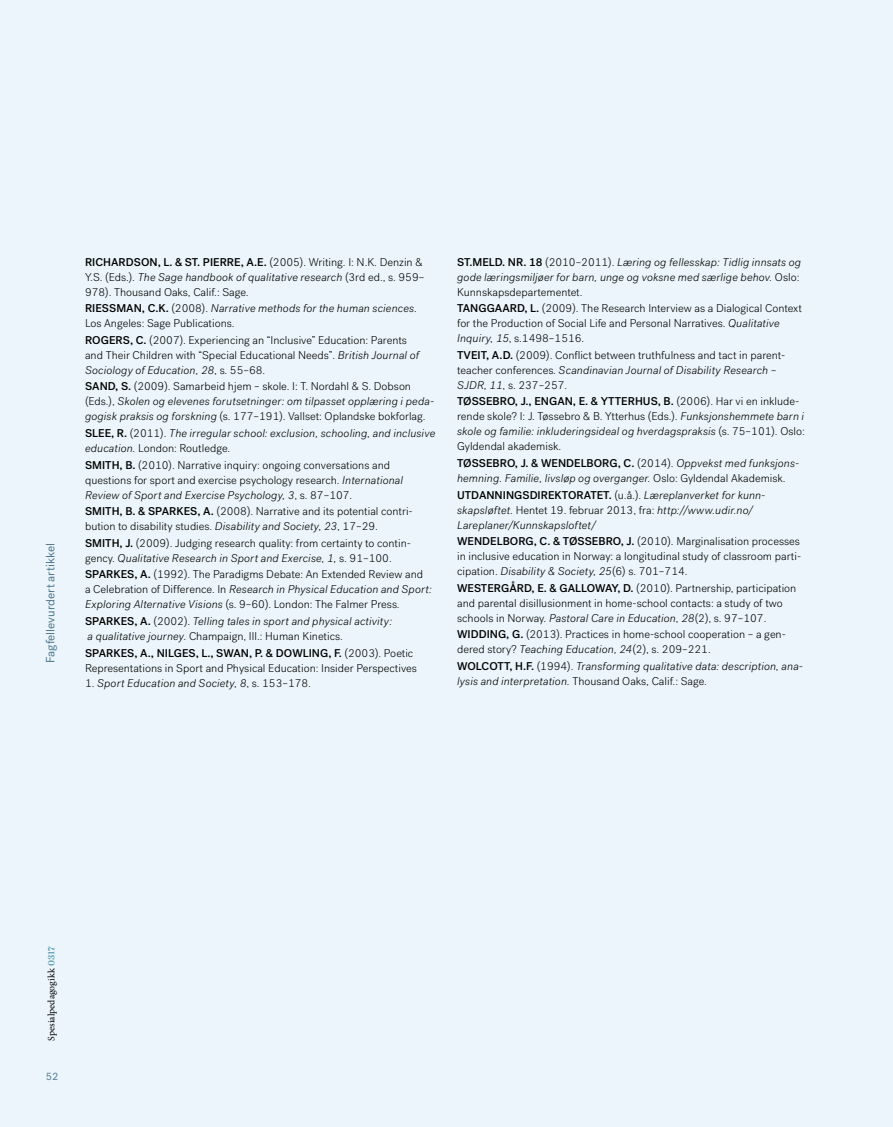
<style>
.page{position:relative;width:893px;height:1127px;background:#ebf5fb}
.page>*{position:absolute;margin:0;border:0;box-sizing:border-box;transform-origin:0 0}
.t1{font:12px "Post Grotesk";color:#507890}
.t2{font:300 11.25px/15px "Post Grotesk";color:#000}
.t3{font:italic 300 11.25px/15px "Post Grotesk";letter-spacing:.01em;color:#000}
.t4{font:10.5px "Post Grotesk";color:#507890}
.t5{font:9.75px "Minion Pro";letter-spacing:.005em;color:#000}
.s1{font-weight:500}
.s2{font-style:italic}
.s3{font-weight:500;font-style:normal}
.s4{font-style:normal}
.s5{font-family:"Ingeborg";font-weight:700;color:#65a1b7}
</style>
<div class="page">
<p class="t1" style="left:43px;top:663px;width:121px;rotate:-90deg">Fagfellevurdert artikkel</p>
<p class="t2" style="left:85px;top:254px;width:341px"><span class="s1">RICHARDSON, L. &amp; ST. PIERRE, A.E.</span> (2005). Writing. I: N.K. Denzin &amp;<br>Y.S. (Eds.). <span class="s2">The Sage handbook of qualitative research</span> (3rd ed., s. 959–<br>978). Thousand Oaks, Calif.: Sage.</p>
<p class="t3" style="left:85px;top:301px;width:334px"><span class="s3">RIESSMAN, C.K.</span> <span class="s4">(2008).</span> Narrative methods for the human sciences.<br><span class="s4">Los Angeles: Sage Publications.</span></p>
<p class="t2" style="left:85px;top:333px;width:336px"><span class="s1">ROGERS, C.</span> (2007). Experiencing an “Inclusive” Education: Parents and Their Children with “Special Educational Needs”. <span class="s2">British Journal of<br>Sociology of Education, 28</span>, s. 55–68.</p>
<p class="t2" style="left:85px;top:379px;width:351px"><span class="s1">SAND, S.</span> (2009). Samarbeid hjem – skole. I: T. Nordahl &amp; S. Dobson (Eds.), <span class="s2">Skolen og elevenes forutsetninger: om tilpasset opplæring i peda&shy;gogisk praksis og forskning</span> (s. 177–191). Vallset: Oplandske bokforlag.</p>
<p class="t3" style="left:85px;top:426px;width:352px"><span class="s3">SLEE, R.</span> <span class="s4">(2011).</span> The irregular school: exclusion, schooling, and inclusive education. <span class="s4">London: Routledge.</span></p>
<p class="t2" style="left:85px;top:457px;width:320px"><span class="s1">SMITH, B.</span> (2010). Narrative inquiry: ongoing conversations and questions for sport and exercise psychology research. <span class="s2">International<br>Review of Sport and Exercise Psychology, 3</span>, s. 87–107.</p>
<p class="t2" style="left:85px;top:504px;width:329px"><span class="s1">SMITH, B. &amp; SPARKES, A.</span> (2008). Narrative and its potential contri&shy;bution to disability studies. <span class="s2">Disability and Society, 23</span>, 17–29.</p>
<p class="t2" style="left:85px;top:536px;width:327px"><span class="s1">SMITH, J.</span> (2009). Judging research quality: from certainty to contin&shy;gency. <span class="s2">Qualitative Research in Sport and Exercise, 1,</span> s. 91–100.</p>
<p class="t2" style="left:85px;top:567px;width:348px"><span class="s1">SPARKES, A.</span> (1992). The Paradigms Debate: An Extended Review and<br>a Celebration of Difference. In <span class="s2">Research in Physical Education and Sport:<br>Exploring Alternative Visions</span> (s. 9–60). London: The Falmer Press.</p>
<p class="t3" style="left:85px;top:614px;width:309px"><span class="s3">SPARKES, A.</span> <span class="s4">(2002).</span> Telling tales in sport and physical activity: a qualitative journey. <span class="s4">Champaign, Ill.: Human Kinetics.</span></p>
<p class="t2" style="left:85px;top:645px;width:333px"><span class="s1">SPARKES, A., NILGES, L., SWAN, P. &amp; DOWLING, F.</span> (2003). Poetic<br>Representations in Sport and Physical Education: Insider Perspectives</p>
<p class="t3" style="left:85px;top:675px;width:228px"><span class="s4">1.</span> Sport Education and Society, 8<span class="s4">, s. 153–178.</span></p>
<p class="t3" style="left:457px;top:254px;width:346px"><span class="s3">ST.MELD. NR. 18</span> <span class="s4">(2010–2011).</span> Læring og fellesskap: Tidlig innsats og gode læringsmiljøer for barn, unge og voksne med særlige behov. <span class="s4">Oslo:<br>Kunnskapsdepartementet.</span></p>
<p class="t2" style="left:457px;top:301px;width:346px"><span class="s1">TANGGAARD, L.</span> (2009). The Research Interview as a Dialogical Context for the Production of Social Life and Personal Narratives. <span class="s2">Qualitative<br>Inquiry, 15</span>, s.1498–1516.</p>
<p class="t2" style="left:457px;top:348px;width:330px"><span class="s1">TVEIT, A.D.</span> (2009). Conflict between truthfulness and tact in parent&shy;teacher conferences. <span class="s2">Scandinavian Journal of Disability Research –<br>SJDR, 11</span>, s. 237–257.</p>
<p class="t2" style="left:457px;top:394px;width:349px"><span class="s1">TØSSEBRO, J., ENGAN, E. &amp; YTTERHUS, B.</span> (2006). Har vi en inklude&shy;rende skole? I: J. Tøssebro &amp; B. Ytterhus (Eds.). <span class="s2">Funksjonshemmete barn i skole og familie: inkluderingsideal og hverdagspraksis</span> (s. 75–101). Oslo:<br>Gyldendal akademisk.</p>
<p class="t3" style="left:457px;top:456px;width:344px"><span class="s3">TØSSEBRO, J. &amp; WENDELBORG, C.</span> <span class="s4">(2014).</span> Oppvekst med funksjons&shy;hemning. Familie, livsløp og overganger. <span class="s4">Oslo: Gyldendal Akademisk.</span></p>
<p class="t3" style="left:457px;top:487px;width:310px"><span class="s3">UTDANNINGSDIREKTORATET.</span> <span class="s4">(u.å.).</span> Læreplanverket for kunn&shy;skapsløftet. <span class="s4">Hentet 19. februar 2013, fra:</span> http://www.udir.no/<br>Lareplaner/Kunnskapsloftet/</p>
<p class="t2" style="left:457px;top:534px;width:346px;text-align:justify"><span class="s1">WENDELBORG, C. &amp; TØSSEBRO, J.</span> (2010). Marginalisation processes in inclusive education in Norway: a longitudinal study of classroom parti&shy;cipation. <span class="s2">Disability &amp; Society, 25</span>(6) s. 701–714.</p>
<p class="t2" style="left:457px;top:580px;width:341px"><span class="s1">WESTERGÅRD, E. &amp; GALLOWAY, D.</span> (2010). Partnership, participation and parental disillusionment in home-school contacts: a study of two schools in Norway. <span class="s2">Pastoral Care in Education, 28</span>(2), s. 97–107.</p>
<p class="t2" style="left:457px;top:627px;width:330px"><span class="s1">WIDDING, G.</span> (2013). Practices in home-school cooperation – a gen&shy;dered story? <span class="s2">Teaching Education, 24</span>(2), s. 209–221.</p>
<p class="t3" style="left:457px;top:659px;width:347px"><span class="s3">WOLCOTT, H.F.</span> <span class="s4">(1994).</span> Transforming qualitative data: description, ana&shy;lysis and interpretation. <span class="s4">Thousand Oaks, Calif.: Sage.</span></p>
<p class="t5" style="left:45px;top:1040px;width:96px;rotate:-90deg">Spesialpedagogikk <span class="s5">0317</span></p>
<p class="t4" style="left:46px;top:1070px;width:14px">52</p>
</div>
